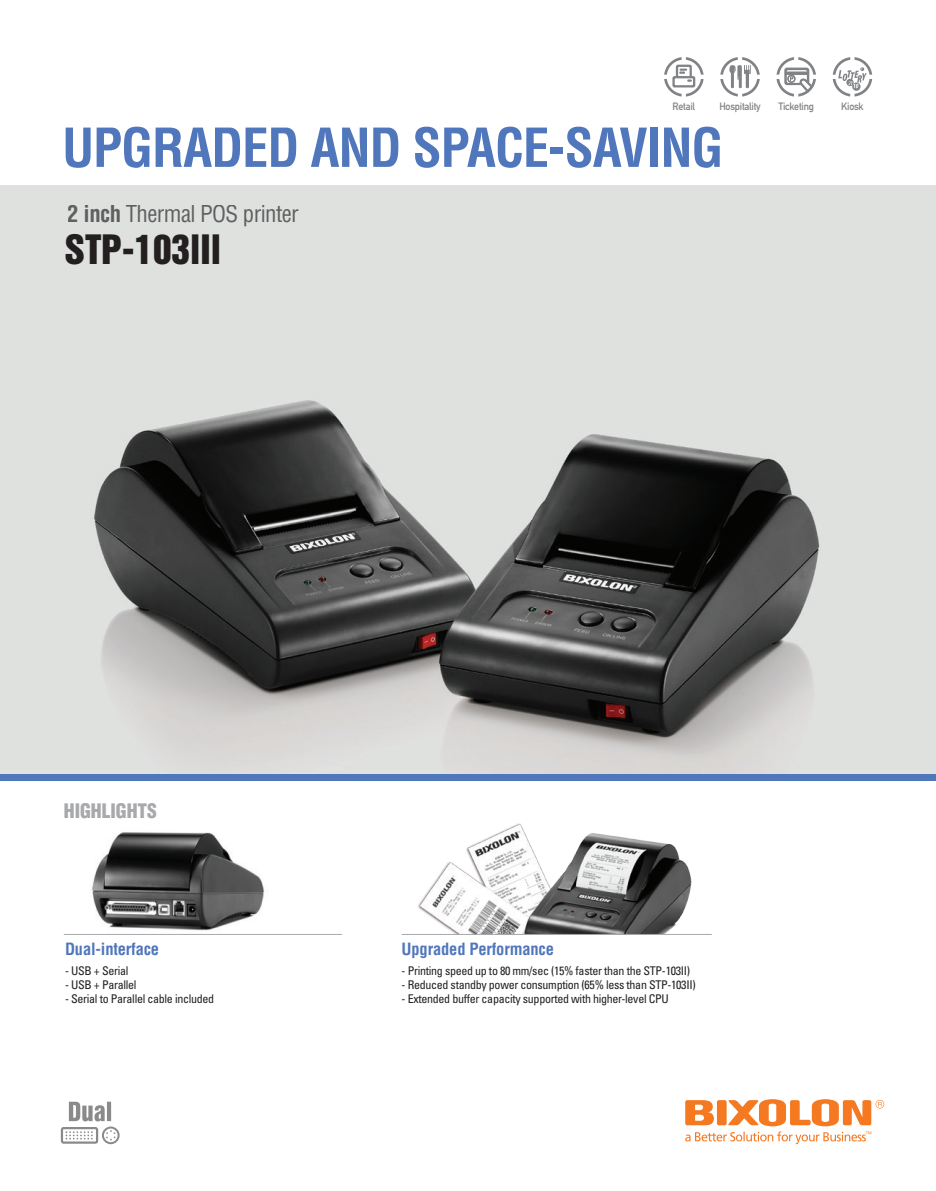
<style>
.page{position:relative;width:936px;height:1191px;background:#fff}
.page>*{position:absolute;margin:0;border:0;box-sizing:border-box;transform-origin:0 0}
.t1{font:700 condensed 52.35px "Helvetica LT Std";letter-spacing:-.02em;color:#5076bb}
.t2{font:37.05px "Helvetica Inserat LT Std";color:#231f20}
.t3{font:condensed 22.8px "Helvetica LT Std";letter-spacing:-.025em;color:#6c6d70}
.t4{font:900 condensed 19.5px "Helvetica LT Std";color:#a8a9ad}
.t5{font:700 condensed 16.5px "Helvetica LT Std";letter-spacing:-.01em;color:#5076bb}
.t6{font:condensed 12px "Univers LT Std";letter-spacing:-.025em;color:#231f20}
.t7{font:10.5px "DIN Mittelschrift Std";letter-spacing:-.025em;color:#808285;scale:.95 1}
.s1{font-weight:700}
</style>
<div class="page">
<img style="left:401px;top:780px;width:310px;height:154px">
<img style="left:92px;top:832px;width:173px;height:99px">
<img style="left:0;top:186px;width:935px;height:588px">
<svg style="left:720px;top:57px;width:39px;height:40px"></svg>
<svg style="left:776px;top:57px;width:39px;height:40px"></svg>
<svg style="left:664px;top:57px;width:39px;height:40px"></svg>
<svg style="left:832px;top:57px;width:40px;height:40px"></svg>
<svg style="left:685px;top:1099px;width:199px;height:45px"></svg>
<svg style="left:61px;top:1101px;width:59px;height:43px"></svg>
<div style="left:0;top:774px;width:935px;height:6px;background:#5076bb"></div>
<hr style="left:64px;top:934px;width:278px;height:1px;background:#a8a9ad">
<hr style="left:401px;top:934px;width:310px;height:1px;background:#a8a9ad">
<p class="t7" style="left:672px;top:100px;width:25px">Retail</p>
<p class="t7" style="left:719px;top:100px;width:45px">Hospitality</p>
<p class="t7" style="left:778px;top:100px;width:39px">Ticketing</p>
<p class="t7" style="left:841px;top:100px;width:25px">Kiosk</p>
<h1 class="t1" style="left:62px;top:115px;width:663px">UPGRADED AND SPACE-SAVING</h1>
<h3 class="t3" style="left:68px;top:200px;width:233px"><span class="s1">2 inch</span> Thermal POS printer</h3>
<h2 class="t2" style="left:64px;top:227px;width:158px">STP-103lIl</h2>
<h3 class="t4" style="left:64px;top:798px;width:95px">HIGHLIGHTS</h3>
<h3 class="t5" style="left:65px;top:939px;width:96px">Dual-interface</h3>
<p class="t6" style="left:65px;top:962px;width:65px">- USB + Serial</p>
<p class="t6" style="left:65px;top:977px;width:73px">- USB + Parallel</p>
<p class="t6" style="left:65px;top:991px;width:151px">- Serial to Parallel cable included</p>
<h3 class="t5" style="left:401px;top:939px;width:154px">Upgraded Performance</h3>
<p class="t6" style="left:401px;top:962px;width:290px">- Printing speed up to 80 mm/sec (15% faster than the STP-103II)</p>
<p class="t6" style="left:401px;top:977px;width:295px">- Reduced standby power consumption (65% less than STP-103II)</p>
<p class="t6" style="left:401px;top:991px;width:269px">- Extended buffer capacity supported with higher-level CPU</p>
</div>
